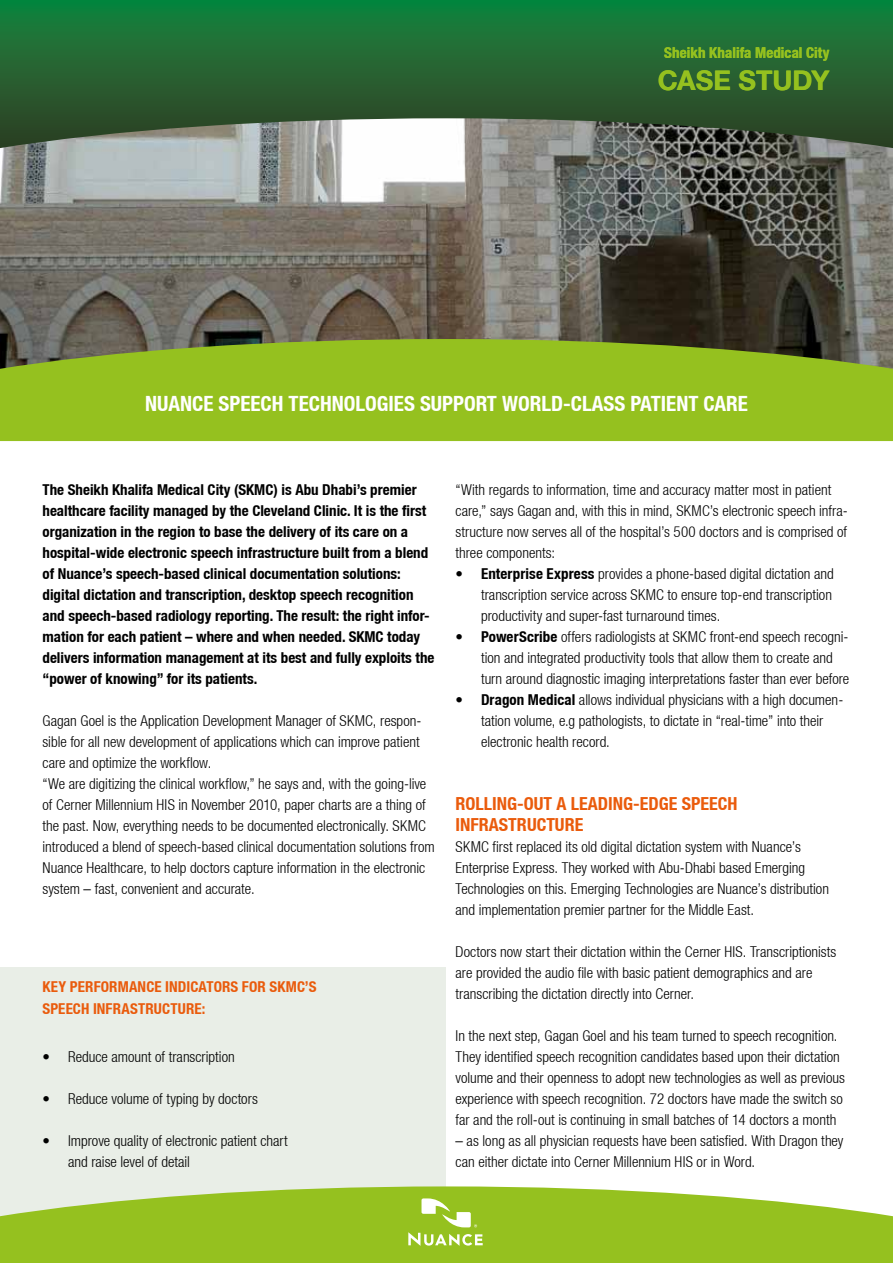
<style>
.page{position:relative;width:893px;height:1263px;background:#fff}
.page>*{position:absolute;margin:0;border:0;box-sizing:border-box;transform-origin:0 0}
.t1{font:700 27px "Helvetica Neue LT";letter-spacing:-.005em;color:#95c11f}
.t2{font:700 condensed 21px "Helvetica Neue LT";color:#fff}
.t3{font:700 condensed 18px "Helvetica Neue LT";color:#ea5b0c}
.t4{font:300 condensed 15px/21px "Helvetica Neue LT";color:#000}
.t5{font:700 condensed 15px/21px "Helvetica Neue LT";color:#000}
.t6{font:700 condensed 15px "Helvetica Neue LT";letter-spacing:.01em;color:#ea5b0c}
.t7{font:700 condensed 15px "Helvetica Neue LT";letter-spacing:.005em;color:#95c11f}
.s1{font-weight:700}
</style>
<div class="page">
<img style="left:0;top:149px;width:893px;height:190px">
<div style="left:0;top:967px;width:446px;height:268px;background:#e9eee7"></div>
<svg style="left:0;top:0;width:893px;height:149px;background:#336e41"></svg>
<svg style="left:0;top:1186px;width:893px;height:77px;background:#a1c83b"></svg>
<svg style="left:0;top:339px;width:893px;height:102px;background:#8eb622"></svg>
<svg style="left:408px;top:1198px;width:75px;height:48px;background:#afd058"></svg>
<p class="t7" style="left:664px;top:43px;width:167px">Sheikh Khalifa Medical City</p>
<h1 class="t1" style="left:658px;top:64px;width:173px">CASE STUDY</h1>
<h2 class="t2" style="left:145px;top:391px;width:36px">Nuance</h2>
<h2 class="t2" style="left:219px;top:391px;width:12px">speec</h2>
<h2 class="t2" style="left:272px;top:391px;width:333px">h technologies support world-class</h2>
<h2 class="t2" style="left:630px;top:391px;width:11px">patient</h2>
<h2 class="t2" style="left:703px;top:391px;width:12px">care</h2>
<p class="t5" style="left:43px;top:479px;width:393px">The Sheikh Khalifa Medical City (SKMC) is Abu Dhabi’s premier healthcare facility managed by the Cleveland Clinic. It is the first organization in the region to base the delivery of its care on a hospital-wide electronic speech infrastructure built from a blend of Nuance’s speech-based clinical documentation solutions: digital dictation and transcription, desktop speech recognition and speech-based radiology reporting. The result: the right infor&shy;mation for each patient – where and when needed. SKMC today delivers information management at its best and fully exploits the “power of knowing” for its patients.</p>
<p class="t4" style="left:43px;top:710px;width:394px">Gagan Goel is the Application Development Manager of SKMC, respon&shy;sible for all new development of applications which can improve patient care and optimize the workflow.<br>“We are digitizing the clinical workflow,” he says and, with the going-live of Cerner Millennium HIS in November 2010, paper charts are a thing of the past. Now, everything needs to be documented electronically. SKMC introduced a blend of speech-based clinical documentation solutions from Nuance Healthcare, to help doctors capture information in the electronic system – fast, convenient and accurate.</p>
<p class="t6" style="left:43px;top:978px;width:77px">Key performance</p>
<p class="t6" style="left:165px;top:978px;width:8px">indicat</p>
<p class="t6" style="left:214px;top:978px;width:103px">ors for SKMC’s</p>
<p class="t6" style="left:43px;top:999px;width:9px">speec</p>
<p class="t6" style="left:81px;top:999px;width:41px">h infrastr</p>
<p class="t6" style="left:154px;top:999px;width:53px">ucture:</p>
<p class="t4" style="left:43px;top:1046px;width:194px">• Reduce amount of transcription</p>
<p class="t4" style="left:43px;top:1088px;width:217px">• Reduce volume of typing by doctors</p>
<p class="t4" style="left:68px;top:1130px;width:221px;text-indent:-26px">• Improve quality of electronic patient chart and raise level of detail</p>
<p class="t4" style="left:455px;top:479px;width:394px">“With regards to information, time and accuracy matter most in patient care,” says Gagan and, with this in mind, SKMC’s electronic speech infra&shy;structure now serves all of the hospital’s 500 doctors and is comprised of three components:</p>
<p class="t4" style="left:481px;top:563px;width:354px;text-align:justify;text-indent:-26px">• <span class="s1">Enterprise Express</span> provides a phone-based digital dictation and transcription service across SKMC to ensure top-end transcription productivity and super-fast turnaround times.</p>
<p class="t4" style="left:481px;top:626px;width:370px;text-indent:-26px">• <span class="s1">PowerScribe</span> offers radiologists at SKMC front-end speech recogni&shy;tion and integrated productivity tools that allow them to create and turn around diagnostic imaging interpretations faster than ever before</p>
<p class="t4" style="left:481px;top:689px;width:364px;text-indent:-26px">• <span class="s1">Dragon Medical</span> allows individual physicians with a high documen&shy;tation volume, e.g pathologists, to dictate in “real-time” into their electronic health record.</p>
<p class="t3" style="left:455px;top:793px;width:134px">Rolling-out a leadin</p>
<p class="t3" style="left:623px;top:793px;width:69px">g-edge speec</p>
<p class="t3" style="left:727px;top:793px;width:12px">h</p>
<p class="t3" style="left:455px;top:814px;width:34px">infrastr</p>
<p class="t3" style="left:527px;top:814px;width:48px">ucture</p>
<p class="t4" style="left:455px;top:836px;width:375px">SKMC first replaced its old digital dictation system with Nuance’s Enterprise Express. They worked with Abu-Dhabi based Emerging Technologies on this. Emerging Technologies are Nuance’s distribution and implementation premier partner for the Middle East.</p>
<p class="t4" style="left:455px;top:941px;width:382px">Doctors now start their dictation within the Cerner HIS. Transcriptionists are provided the audio file with basic patient demographics and are transcribing the dictation directly into Cerner.</p>
<p class="t4" style="left:455px;top:1025px;width:391px">In the next step, Gagan Goel and his team turned to speech recognition.<br>They identified speech recognition candidates based upon their dictation volume and their openness to adopt new technologies as well as previous experience with speech recognition. 72 doctors have made the switch so far and the roll-out is continuing in small batches of 14 doctors a month</p>
<p class="t4" style="left:455px;top:1130px;width:390px">– as long as all physician requests have been satisfied. With Dragon they can either dictate into Cerner Millennium HIS or in Word.</p>
</div>
